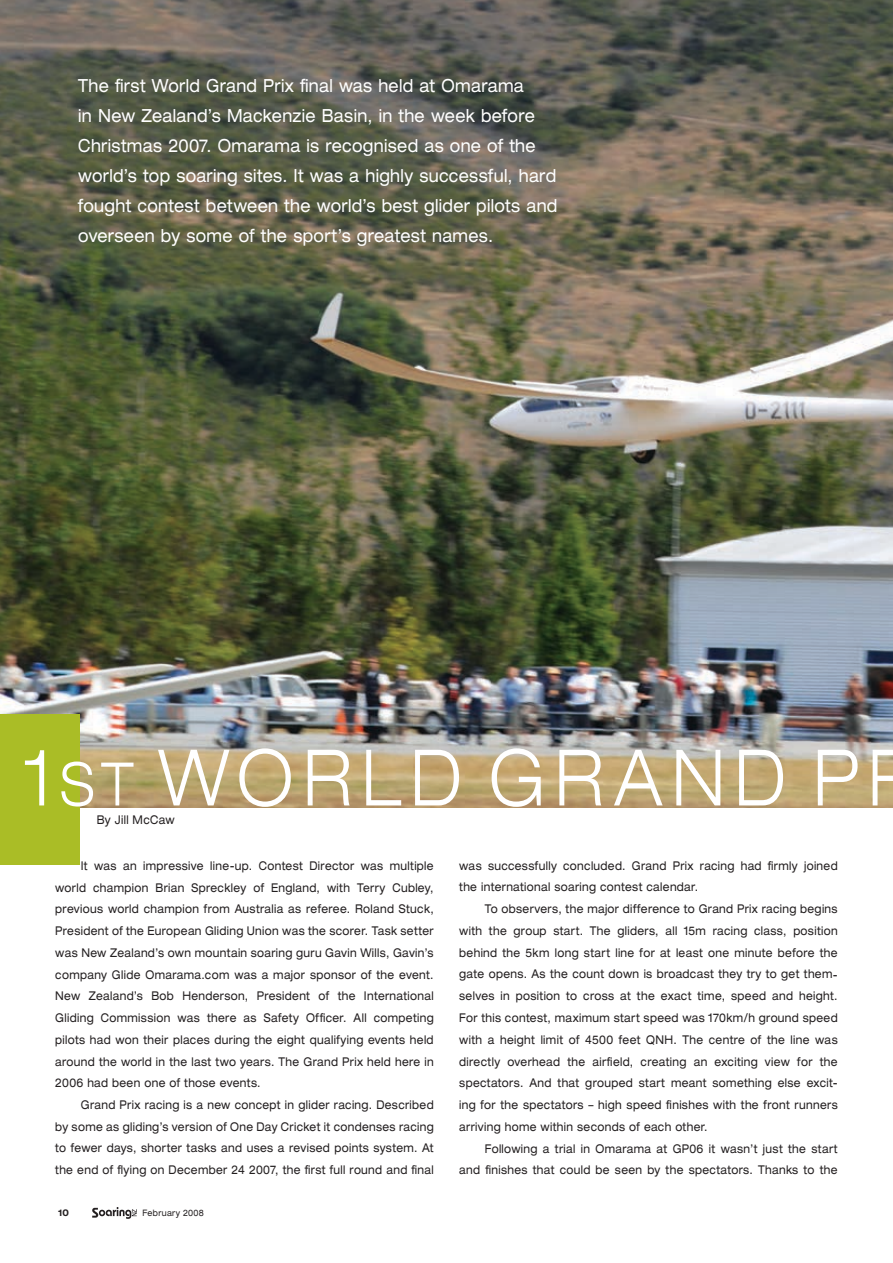
<style>
.page{position:relative;width:893px;height:1263px;background:#fff}
.page>*{position:absolute;margin:0;border:0;box-sizing:border-box;transform-origin:0 0}
.t1{font:300 expanded 78px "Helvetica Neue";letter-spacing:.145em;color:#fff;scale:.85 1}
.t2{font:expanded 18px/30px "Helvetica Neue";letter-spacing:.02em;color:#fff;scale:.85 1}
.t3{font:expanded 12px/21.8px "Helvetica Neue";letter-spacing:.035em;color:#231f20;text-align:justify;scale:.85 1}
.t4{font:700 expanded 9.3px "Helvetica Neue";color:#231f20;scale:.85 1}
.t5{font:expanded 8.85px "Helvetica Neue";letter-spacing:.045em;color:#231f20;scale:.85 1}
.s1{font-size:60px}
</style>
<div class="page">
<svg style="left:92px;top:1207px;width:45px;height:12px"></svg>
<img style="left:0;top:0;width:893px;height:808px">
<div style="left:0;top:715px;width:80px;height:150px;background:#aabd26"></div>
<p class="t2" style="left:78px;top:71px;width:565px">The first World Grand Prix final was held at Omarama<br>in New Zealand’s Mackenzie Basin, in the week before Christmas 2007. Omarama is recognised as one of the world’s top soaring sites. It was a highly successful, hard fought contest between the world’s best glider pilots and overseen by some of the sport’s greatest names.</p>
<h1 class="t1" style="left:24px;top:731px;width:985px">1<span class="s1">ST</span> WORLD GRAND P</h1>
<p class="t3" style="left:97px;top:808px;width:93px">By Jill McCaw</p>
<p class="t3" style="left:55px;top:854px;width:447px;text-indent:26px">It was an impressive line-up. Contest Director was multiple world champion Brian Spreckley of England, with Terry Cubley, previous world champion from Australia as referee. Roland Stuck, President of the European Gliding Union was the scorer. Task setter was New Zealand’s own mountain soaring guru Gavin Wills, Gavin’s company Glide Omarama.com was a major sponsor of the event.<br>New Zealand’s Bob Henderson, President of the International Gliding Commission was there as Safety Officer. All competing pilots had won their places during the eight qualifying events held around the world in the last two years. The Grand Prix held here in 2006 had been one of those events.</p>
<p class="t3" style="left:55px;top:1094px;width:447px;text-indent:26px">Grand Prix racing is a new concept in glider racing. Described by some as gliding’s version of One Day Cricket it condenses racing to fewer days, shorter tasks and uses a revised points system. At the end of flying on December 24 2007, the first full round and final</p>
<p class="t4" style="left:58px;top:1207px;width:14px">10</p>
<p class="t5" style="left:142px;top:1207px;width:74px">February 2008</p>
<p class="t3" style="left:459px;top:854px;width:447px">was successfully concluded. Grand Prix racing had firmly joined the international soaring contest calendar.</p>
<p class="t3" style="left:459px;top:898px;width:447px;text-indent:26px">To observers, the major difference to Grand Prix racing begins with the group start. The gliders, all 15m racing class, position behind the 5km long start line for at least one minute before the gate opens. As the count down is broadcast they try to get them&shy;selves in position to cross at the exact time, speed and height.<br>For this contest, maximum start speed was 170km/h ground speed with a height limit of 4500 feet QNH. The centre of the line was directly overhead the airfield, creating an exciting view for the spectators. And that grouped start meant something else excit&shy;ing for the spectators – high speed finishes with the front runners arriving home within seconds of each other.</p>
<p class="t3" style="left:459px;top:1137px;width:447px;text-align:right">Following a trial in Omarama at GP06 it wasn’t just the start<br>and finishes that could be seen by the spectators. Thanks to the</p>
</div>
